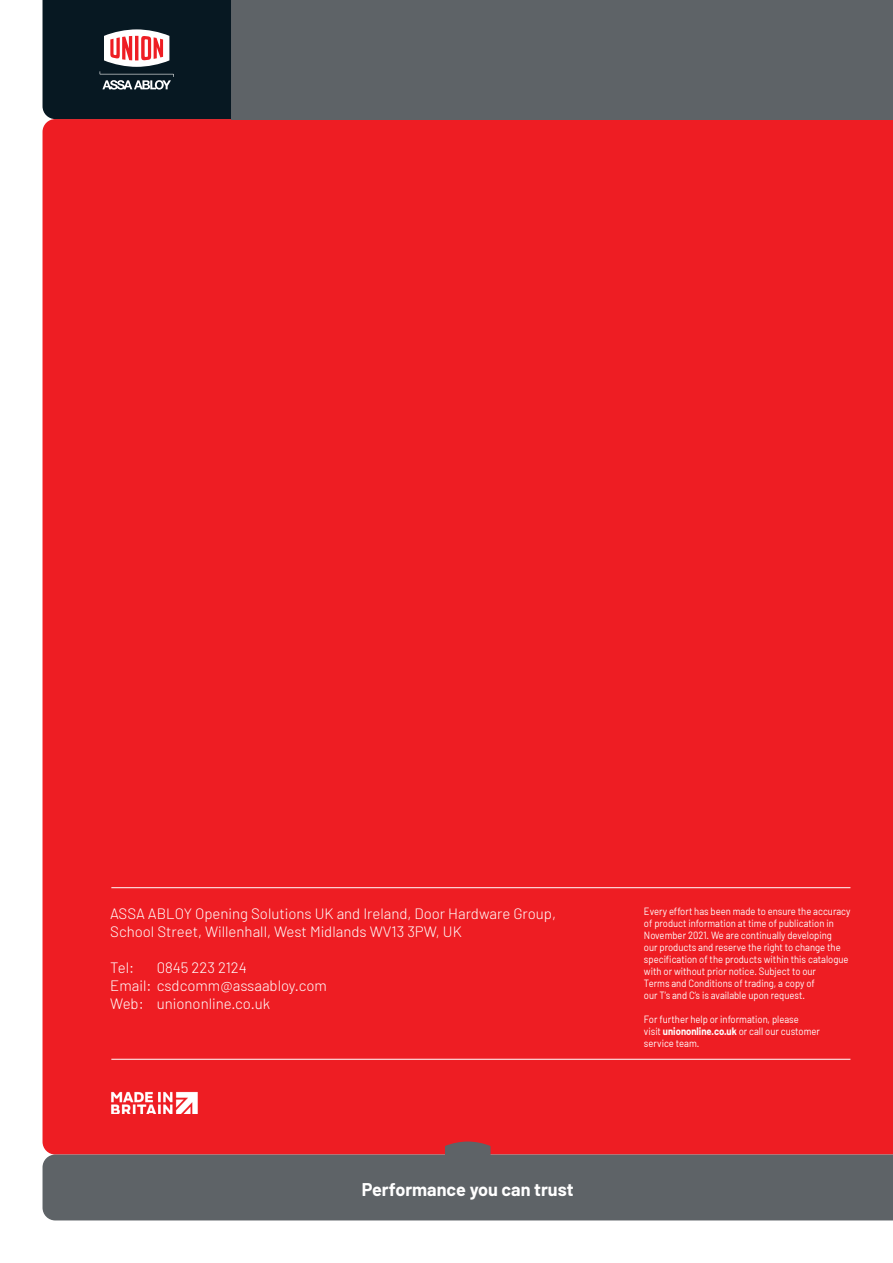
<style>
.page{position:relative;width:893px;height:1263px;background:#fff}
.page>*{position:absolute;margin:0;border:0;box-sizing:border-box;transform-origin:0 0}
.t1{font:700 18px "Barlow";color:#fff}
.t2{font:300 15px/18px "Barlow";color:#fff}
.t3{font:10.5px/12px "Barlow";color:#fff;scale:.9 1}
.s1{font-weight:700}
</style>
<div class="page">
<div style="left:43px;top:119px;width:850px;height:1035px;background:#ee1d23"></div>
<div style="left:43px;top:1154px;width:850px;height:66px;background:#5e6367"></div>
<svg style="left:445px;top:1141px;width:45px;height:26px"></svg>
<div style="left:231px;top:0;width:662px;height:119px;background:#5e6367"></div>
<svg style="left:43px;top:0;width:188px;height:119px;background:#222a34"></svg>
<hr style="left:111px;top:887px;width:739px;height:1px;background:#fff">
<hr style="left:111px;top:1059px;width:739px;height:1px;background:#fff">
<img style="left:110px;top:1091px;width:88px;height:23px">
<h2 class="t2" style="left:110px;top:904px;width:447px">ASSA ABLOY Opening Solutions UK and Ireland, Door Hardware Group,<br>School Street, Willenhall, West Midlands WV13 3PW, UK</h2>
<h2 class="t2" style="left:110px;top:958px;width:25px">Tel:</h2>
<h2 class="t2" style="left:110px;top:958px;width:218px;text-indent:46px">0845 223 2124<br>Email: csdcomm@assaabloy.com<br>Web: uniononline.co.uk</h2>
<h1 class="t1" style="left:362px;top:1178px;width:213px">Performance you can trust</h1>
<p class="t3" style="left:644px;top:905px;width:231px">Every effort has been made to ensure the accuracy of product information at time of publication in November 2021. We are continually developing<br>our products and reserve the right to change the specification of the products within this catalogue with or without prior notice. Subject to our<br>Terms and Conditions of trading, a copy of<br>our T’s and C’s is available upon request.</p>
<p class="t3" style="left:644px;top:1013px;width:197px">For further help or information, please<br>visit <span class="s1">uniononline.co.uk</span> or call our customer service team.</p>
</div>
